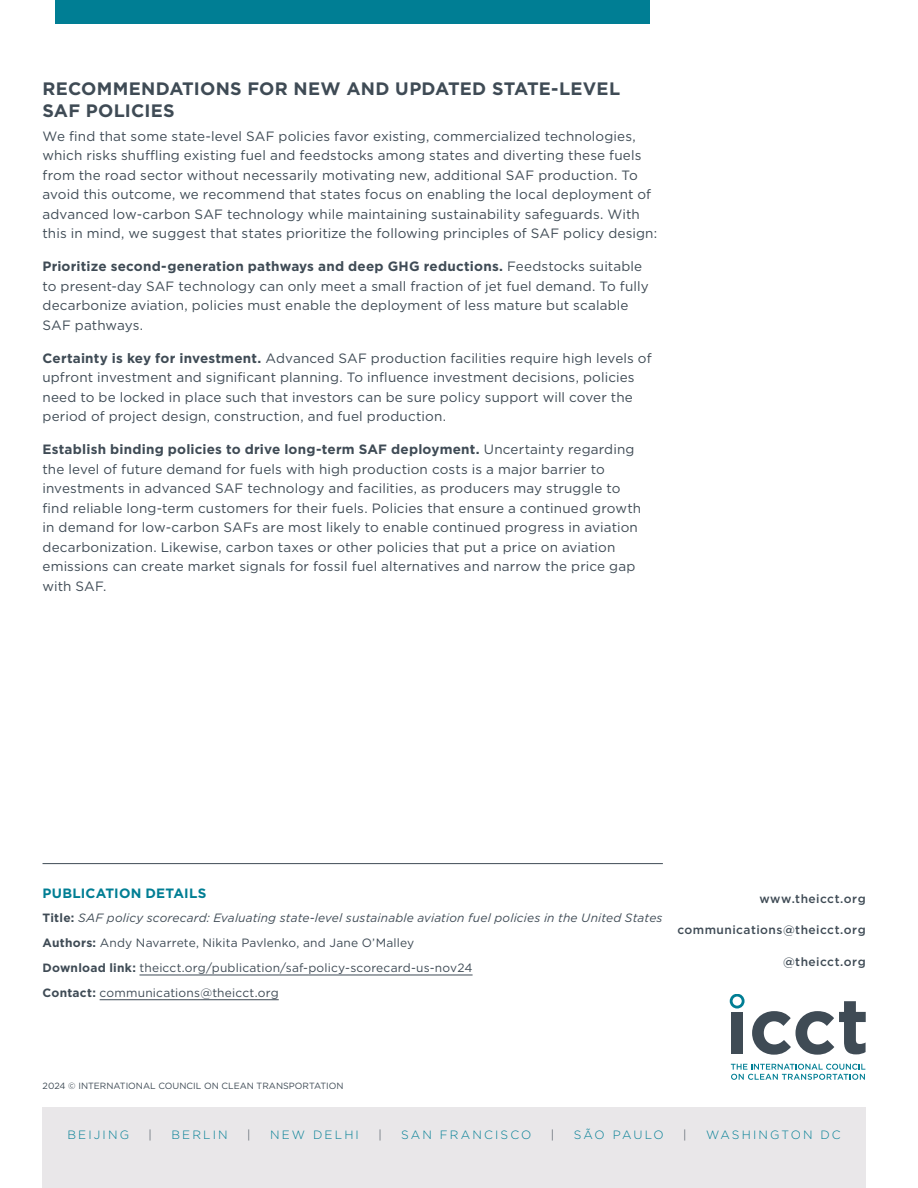
<style>
.page{position:relative;width:918px;height:1188px;background:#fff}
.page>*{position:absolute;margin:0;border:0;box-sizing:border-box;transform-origin:0 0}
.Heading_2{font:700 18px/21.6px "Gotham";letter-spacing:.01em;color:#3f4b55}
.Body_Copy{font:13.5px/19.5px "Gotham";letter-spacing:.01em;color:#3f4b55}
.H_Pub_Info{font:700 13.5px "Gotham";letter-spacing:.015em;color:#007e94}
.Pub_info_Text{font:12px "Gotham";letter-spacing:.015em;color:#3f4b55}
.Pub_info_Text-2{font:italic 12px "Gotham";letter-spacing:.01em;color:#3f4b55}
.t1{font:500 12px "Gotham";letter-spacing:.04em;color:#3f4b55}
.t2{font:300 12px "Gotham";letter-spacing:.18em;color:#007e94}
.t3{font:300 12px "Gotham";letter-spacing:.145em;color:#007e94}
.t4{font:300 12px "Gotham";color:#3f4b55}
.t5{font:9px "Gotham";color:#3f4b55}
.s1{font-weight:700}
.s2{font-weight:700;font-style:normal}
</style>
<div class="page">
<svg style="left:731px;top:1064px;width:134px;height:15px"></svg>
<div style="left:731px;top:1012px;width:12px;height:42px;background:#3f4b55"></div>
<svg style="left:752px;top:1001px;width:114px;height:54px"></svg>
<svg style="left:730px;top:994px;width:15px;height:15px"></svg>
<div style="left:43px;top:1107px;width:823px;height:81px;background:#e9e7e9"></div>
<div style="left:56px;top:0;width:594px;height:24px;background:#007e94"></div>
<hr style="left:43px;top:863px;width:620px;height:1px;background:#3f4b55">
<hr style="left:140px;top:975px;width:333px;height:1px;background:#3f4b55">
<hr style="left:100px;top:999px;width:179px;height:1px;background:#3f4b55">
<p class="Heading_2" style="left:43px;top:78px;width:579px">RECOMMENDATIONS FOR NEW AND UPDATED STATE-LEVEL<br>SAF POLICIES</p>
<p class="Body_Copy" style="left:43px;top:126px;width:616px">We find that some state-level SAF policies favor existing, commercialized technologies, which risks shuffling existing fuel and feedstocks among states and diverting these fuels from the road sector without necessarily motivating new, additional SAF production. To avoid this outcome, we recommend that states focus on enabling the local deployment of advanced low-carbon SAF technology while maintaining sustainability safeguards. With this in mind, we suggest that states prioritize the following principles of SAF policy design:</p>
<p class="Body_Copy" style="left:43px;top:256px;width:608px"><span class="s1">Prioritize second-generation pathways and deep GHG reductions.</span> Feedstocks suitable to present-day SAF technology can only meet a small fraction of jet fuel demand. To fully decarbonize aviation, policies must enable the deployment of less mature but scalable SAF pathways.</p>
<p class="Body_Copy" style="left:43px;top:348px;width:611px"><span class="s1">Certainty is key for investment.</span> Advanced SAF production facilities require high levels of upfront investment and significant planning. To influence investment decisions, policies need to be locked in place such that investors can be sure policy support will cover the period of project design, construction, and fuel production.</p>
<p class="Body_Copy" style="left:43px;top:439px;width:600px"><span class="s1">Establish binding policies to drive long-term SAF deployment.</span> Uncertainty regarding the level of future demand for fuels with high production costs is a major barrier to investments in advanced SAF technology and facilities, as producers may struggle to find reliable long-term customers for their fuels. Policies that ensure a continued growth in demand for low-carbon SAFs are most likely to enable continued progress in aviation decarbonization. Likewise, carbon taxes or other policies that put a price on aviation emissions can create market signals for fossil fuel alternatives and narrow the price gap with SAF.</p>
<p class="H_Pub_Info" style="left:43px;top:884px;width:165px">PUBLICATION DETAILS</p>
<p class="Pub_info_Text-2" style="left:43px;top:911px;width:622px"><span class="s2">Title:</span> SAF policy scorecard: Evaluating state-level sustainable aviation fuel policies in the United States</p>
<p class="Pub_info_Text" style="left:43px;top:935px;width:373px"><span class="s1">Authors:</span> Andy Navarrete, Nikita Pavlenko, and Jane O’Malley</p>
<p class="Pub_info_Text" style="left:43px;top:960px;width:432px"><span class="s1">Download link:</span> theicct.org/publication/saf-policy-scorecard-us-nov24</p>
<p class="Pub_info_Text" style="left:43px;top:985px;width:238px"><span class="s1">Contact:</span> communications@theicct.org</p>
<p class="t1" style="left:759px;top:891px;width:108px">www.theicct.org</p>
<p class="t1" style="left:677px;top:922px;width:190px">communications@theicct.org</p>
<p class="t1" style="left:783px;top:954px;width:84px">@theicct.org</p>
<p class="t5" style="left:43px;top:1080px;width:302px">2024 © INTERNATIONAL COUNCIL ON CLEAN TRANSPORTATION</p>
<p class="t2" style="left:67px;top:1127px;width:63px">BEIJING</p>
<p class="t4" style="left:149px;top:1127px;width:5px">|</p>
<p class="t2" style="left:171px;top:1127px;width:58px">BERLIN</p>
<p class="t4" style="left:247px;top:1127px;width:5px">|</p>
<p class="t2" style="left:270px;top:1127px;width:90px">NEW DELHI</p>
<p class="t4" style="left:378px;top:1127px;width:5px">|</p>
<p class="t2" style="left:401px;top:1127px;width:132px">SAN FRANCISCO</p>
<p class="t4" style="left:551px;top:1127px;width:5px">|</p>
<p class="t3" style="left:574px;top:1127px;width:92px">SÃO PAULO</p>
<p class="t4" style="left:683px;top:1127px;width:5px">|</p>
<p class="t2" style="left:706px;top:1127px;width:136px">WASHINGTON DC</p>
</div>
